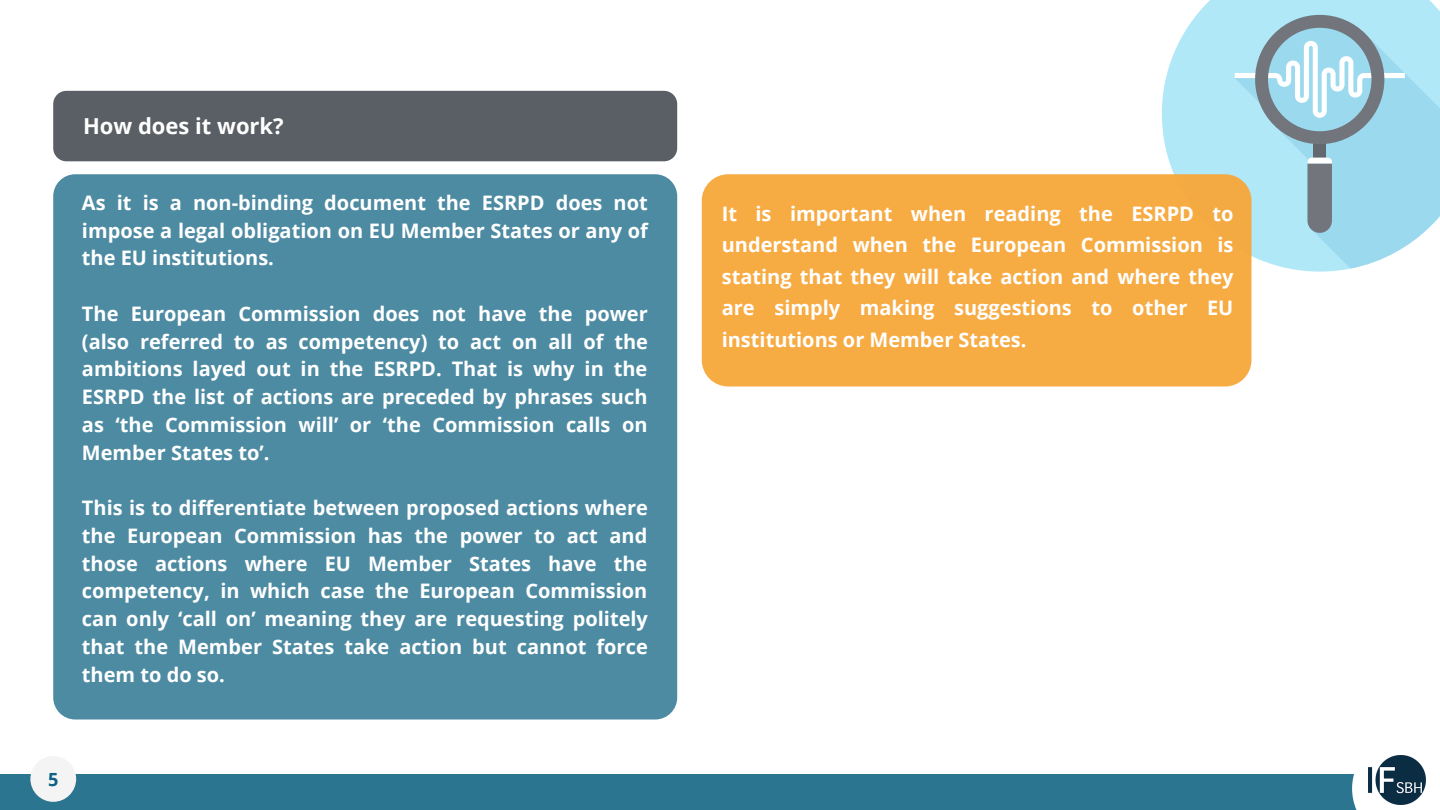
<style>
.page{position:relative;width:1440px;height:810px;background:#fff}
.page>*{position:absolute;margin:0;border:0;box-sizing:border-box;transform-origin:0 0}
.t1{font:700 22px "Open Sans";color:#fff}
.t2{font:700 20px/27.8px "Open Sans";color:#fff;text-align:justify}
.t3{font:700 18.1px "Open Sans";color:#0e6281}
</style>
<div class="page">
<div style="left:53px;top:174px;width:624px;height:546px;background:#4d8ba2;border-radius:22px"></div>
<div style="left:53px;top:91px;width:624px;height:70px;background:#595f64;border-radius:13px"></div>
<div style="left:0;top:774px;width:1440px;height:36px;background:#2c7590"></div>
<svg style="left:1352px;top:773px;width:88px;height:37px"></svg>
<img style="left:1368px;top:755px;width:57px;height:49px">
<svg style="left:1162px;top:0;width:278px;height:272px;fill:#b1e8f8"></svg>
<svg style="left:1235px;top:15px;width:205px;height:254px;fill:#9bd9ef"></svg>
<div style="left:1314px;top:143px;width:12px;height:15px;background:#62686d"></div>
<svg style="left:1235px;top:15px;width:170px;height:129px"></svg>
<svg style="left:1308px;top:158px;width:24px;height:75px"></svg>
<div style="left:702px;top:174px;width:549px;height:213px;background:#f7ab43;border-radius:26px"></div>
<div style="left:30px;top:756px;width:46px;height:46px;background:#f4f4f4;border-radius:50%"></div>
<p class="t1" style="left:83px;top:111px;width:202px">How does it work?</p>
<p class="t2" style="left:82px;top:188px;width:568px">As it is a non-binding document the ESRPD does not impose a legal obligation on EU Member States or any of the EU institutions.</p>
<p class="t2" style="left:82px;top:299px;width:568px">The European Commission does not have the power (also referred to as competency) to act on all of the ambitions layed out in the ESRPD. That is why in the ESRPD the list of actions are preceded by phrases such as ‘the Commission will’ or ‘the Commission calls on Member States to’.</p>
<p class="t2" style="left:82px;top:493px;width:568px">This is to differentiate between proposed actions where the European Commission has the power to act and those actions where EU Member States have the competency, in which case the European Commission can only ‘call on’ meaning they are requesting politely that the Member States take action but cannot force them to do so.</p>
<p class="t3" style="left:48px;top:766px;width:12px">5</p>
<p class="t2" style="left:722px;top:197px;width:513px;line-height:31.5px">It is important when reading the ESRPD to understand when the European Commission is stating that they will take action and where they are simply making suggestions to other EU institutions or Member States.</p>
</div>
